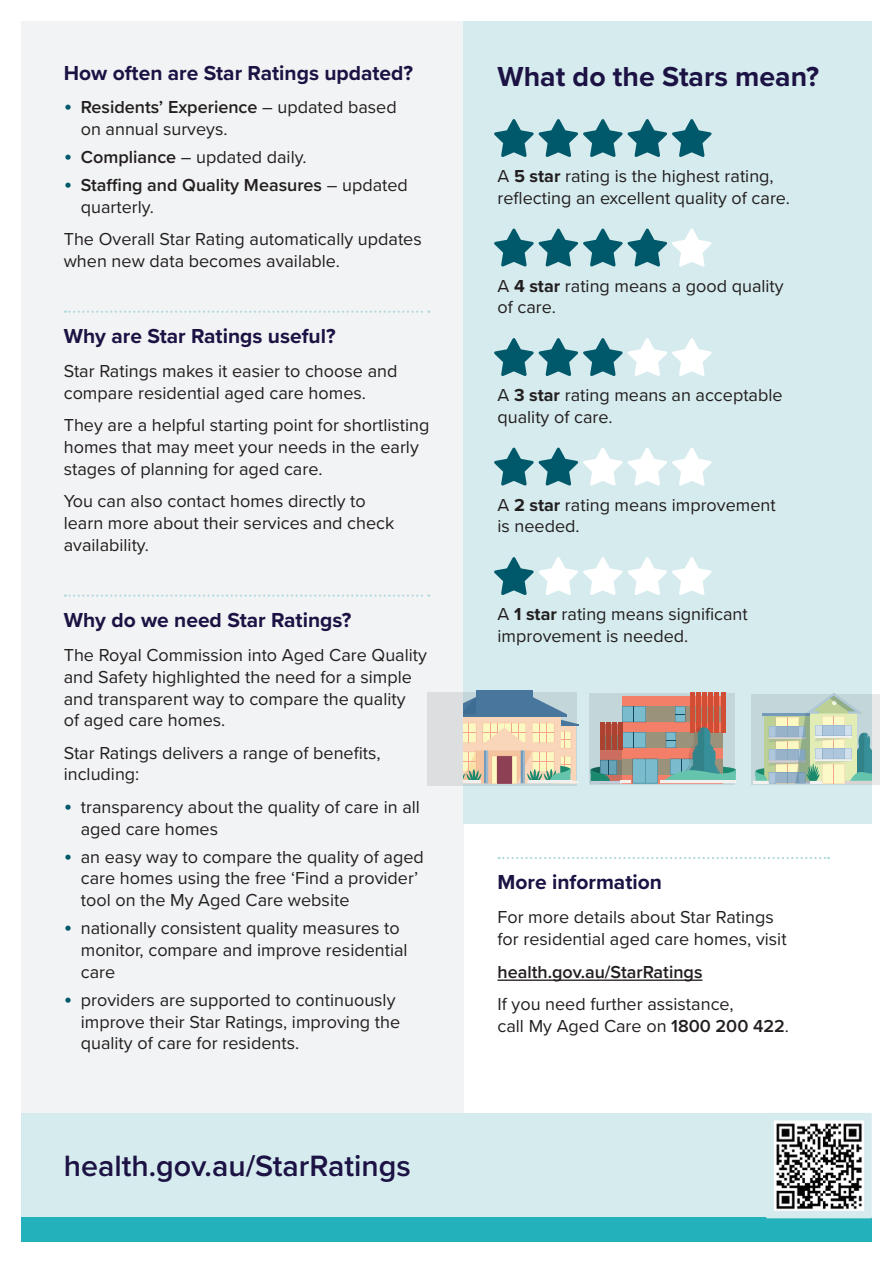
<style>
.page{position:relative;width:893px;height:1263px;background:#fff}
.page>*{position:absolute;margin:0;border:0;box-sizing:border-box;transform-origin:0 0}
.t1{font:600 30.45px "Proxima Nova";color:#1c1344}
.t2{font:700 28.5px "Proxima Nova";color:#1c1344}
.t3{font:700 21px "Proxima Nova";color:#1c1344}
.t4{font:18px/21.8px "Proxima Nova";color:#231f20}
.t5{font:600 18px/21.8px "Proxima Nova";color:#231f20}
.s1{font-size:24px;color:#00596b}
.s2{font-weight:600}
.s3{font-weight:400;font-size:24px;color:#00596b}
.s4{font-weight:400}
.s5{font-weight:700}
</style>
<div class="page">
<div style="left:21px;top:21px;width:442px;height:1133px;background:#f2f3f4"></div>
<div style="left:463px;top:21px;width:409px;height:802px;background:#d6ebee"></div>
<svg style="left:65px;top:311px;width:364px;height:2px"></svg>
<svg style="left:65px;top:594px;width:364px;height:3px"></svg>
<svg style="left:499px;top:857px;width:330px;height:2px"></svg>
<hr style="left:497px;top:979px;width:205px;height:2px;background:#231f20">
<div style="left:21px;top:1113px;width:745px;height:105px;background:#d6ebee"></div>
<svg style="left:494px;top:119px;width:218px;height:38px"></svg>
<svg style="left:494px;top:229px;width:218px;height:38px"></svg>
<svg style="left:494px;top:338px;width:218px;height:38px"></svg>
<svg style="left:494px;top:448px;width:218px;height:38px"></svg>
<svg style="left:494px;top:557px;width:218px;height:38px"></svg>
<div style="left:21px;top:1217px;width:851px;height:25px;background:#23b1bb"></div>
<div style="left:589px;top:693px;width:145px;height:92px;background:#231f20;opacity:.1"></div>
<hr style="left:721px;top:692px;width:4px;height:40px;background:#d14d34">
<hr style="left:715px;top:692px;width:4px;height:40px;background:#d14d34">
<hr style="left:709px;top:692px;width:4px;height:40px;background:#d14d34">
<hr style="left:703px;top:692px;width:4px;height:40px;background:#d14d34">
<hr style="left:697px;top:692px;width:4px;height:40px;background:#d14d34">
<div style="left:690px;top:692px;width:5px;height:40px;background:#d14d34"></div>
<svg style="left:590px;top:696px;width:146px;height:87px;background:#a7978f"></svg>
<div style="left:428px;top:692px;width:149px;height:93px;background:#231f20;opacity:.1"></div>
<hr style="left:463px;top:783px;width:54px;height:1px;background:#f6c39f">
<div style="left:476px;top:690px;width:56px;height:24px;background:#48769d"></div>
<svg style="left:463px;top:697px;width:116px;height:86px;background:#c5bfaf"></svg>
<div style="left:752px;top:694px;width:128px;height:91px;background:#231f20;opacity:.1"></div>
<svg style="left:753px;top:693px;width:119px;height:90px;background:#b9cec0"></svg>
<img style="left:776px;top:1123px;width:86px;height:86px">
<div style="left:766px;top:1113px;width:106px;height:105px;border:8px solid #d6ebee"></div>
<h2 class="t3" style="left:64px;top:58px;width:351px">How often are Star Ratings updated?</h2>
<p class="t4" style="left:81px;top:95px;width:317px;text-indent:-17px"><span class="s1">•</span> <span class="s2">Residents’ Experience</span> – updated based on annual surveys.</p>
<p class="t4" style="left:64px;top:145px;width:244px"><span class="s1">•</span> <span class="s2">Compliance</span> – updated daily.</p>
<p class="t5" style="left:81px;top:173px;width:329px;text-indent:-17px"><span class="s3">•</span> Staffing and Quality Measures <span class="s4">– updated quarterly.</span></p>
<p class="t4" style="left:64px;top:227px;width:359px">The Overall Star Rating automatically updates when new data becomes available.</p>
<h2 class="t3" style="left:64px;top:320px;width:273px">Why are Star Ratings useful?</h2>
<p class="t4" style="left:64px;top:359px;width:335px">Star Ratings makes it easier to choose and compare residential aged care homes.</p>
<p class="t4" style="left:64px;top:414px;width:367px">They are a helpful starting point for shortlisting homes that may meet your needs in the early stages of planning for aged care.</p>
<p class="t4" style="left:64px;top:489px;width:332px">You can also contact homes directly to learn more about their services and check availability.</p>
<h2 class="t3" style="left:64px;top:604px;width:289px">Why do we need Star Ratings?</h2>
<p class="t4" style="left:64px;top:643px;width:365px">The Royal Commission into Aged Care Quality and Safety highlighted the need for a simple and transparent way to compare the quality<br>of aged care homes.</p>
<p class="t4" style="left:64px;top:741px;width:318px">Star Ratings delivers a range of benefits, including:</p>
<p class="t4" style="left:81px;top:795px;width:341px;text-indent:-17px"><span class="s1">•</span> transparency about the quality of care in all aged care homes</p>
<p class="t4" style="left:81px;top:845px;width:345px;text-indent:-17px"><span class="s1">•</span> an easy way to compare the quality of aged care homes using the free ‘Find a provider’ tool on the My Aged Care website</p>
<p class="t4" style="left:81px;top:917px;width:328px;text-indent:-17px"><span class="s1">•</span> nationally consistent quality measures to monitor, compare and improve residential care</p>
<p class="t4" style="left:81px;top:988px;width:321px;text-indent:-17px"><span class="s1">•</span> providers are supported to continuously improve their Star Ratings, improving the quality of care for residents.</p>
<h1 class="t1" style="left:64px;top:1143px;width:348px">health.gov.au/StarRatings</h1>
<h2 class="t2" style="left:497px;top:56px;width:323px">What do the Stars mean?</h2>
<p class="t4" style="left:497px;top:165px;width:294px">A <span class="s5">5 star</span> rating is the highest rating, reflecting an excellent quality of care.</p>
<p class="t4" style="left:497px;top:274px;width:288px">A <span class="s5">4 star</span> rating means a good quality of care.</p>
<p class="t4" style="left:497px;top:384px;width:287px">A <span class="s5">3 star</span> rating means an acceptable quality of care.</p>
<p class="t4" style="left:497px;top:493px;width:280px">A <span class="s5">2 star</span> rating means improvement is needed.</p>
<p class="t4" style="left:497px;top:603px;width:252px">A <span class="s5">1 star</span> rating means significant improvement is needed.</p>
<h3 class="t3" style="left:497px;top:866px;width:166px">More information</h3>
<p class="t4" style="left:497px;top:906px;width:291px">For more details about Star Ratings for residential aged care homes, visit</p>
<p class="t5" style="left:497px;top:960px;width:206px">health.gov.au/StarRatings</p>
<p class="t4" style="left:497px;top:992px;width:293px">If you need further assistance,<br>call My Aged Care on <span class="s2">1800 200 422</span>.</p>
</div>
